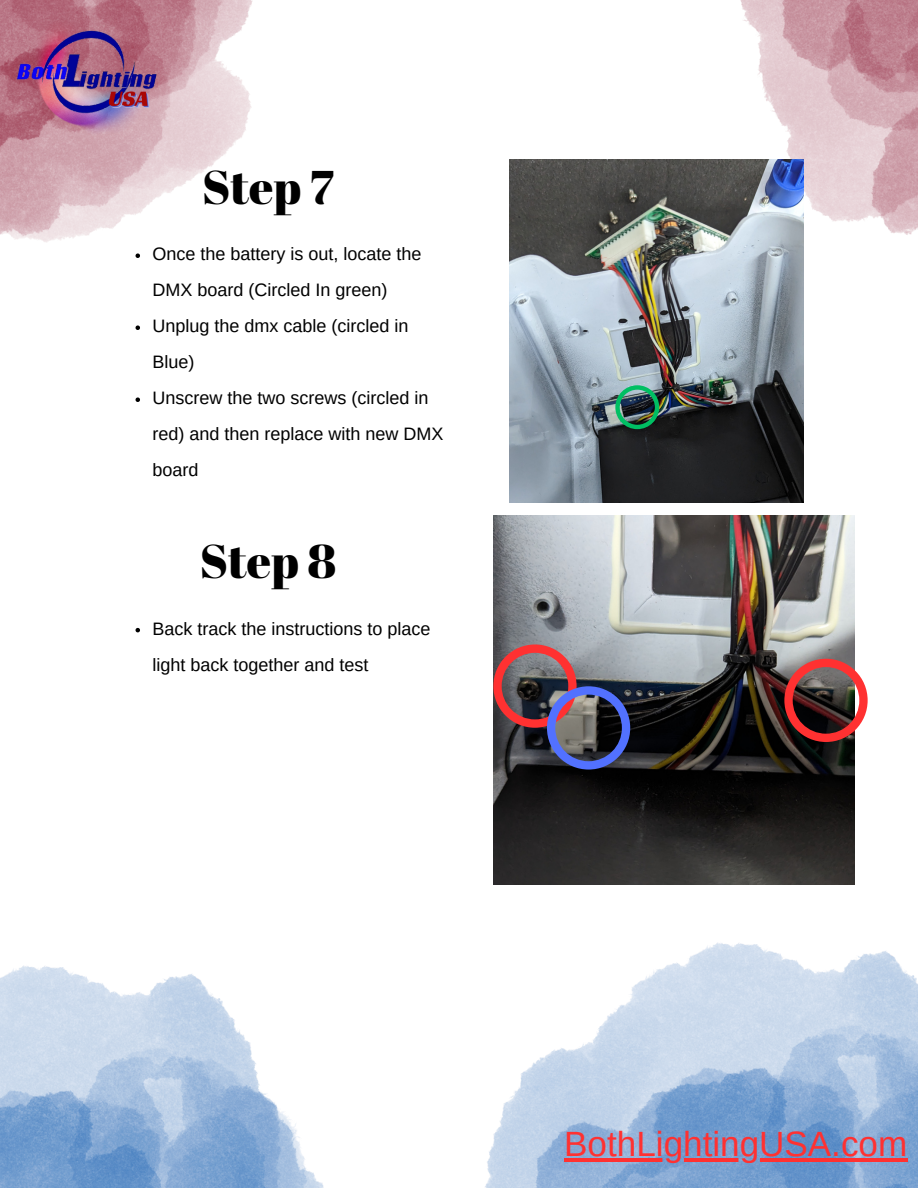
<style>
.page{position:relative;width:918px;height:1188px;background:#fff}
.page>*{position:absolute;margin:0;border:0;box-sizing:border-box;transform-origin:0 0}
.t1{font:47.25px "Abril Fatface";color:#000}
.t2{font:35.1px "Arimo";color:#ff3131}
.t3{font:18px/36px "Arimo";color:#000}
</style>
<div class="page">
<img style="left:0;top:965px;width:324px;height:223px">
<img style="left:485px;top:942px;width:433px;height:246px">
<img style="left:0;top:0;width:253px;height:242px">
<img style="left:0;top:0;width:168px;height:159px">
<img style="left:740px;top:0;width:178px;height:235px">
<img style="left:510px;top:159px;width:294px;height:343px">
<svg style="left:136px;top:253px;width:4px;height:5px"></svg>
<svg style="left:136px;top:325px;width:4px;height:5px"></svg>
<svg style="left:136px;top:397px;width:4px;height:5px"></svg>
<img style="left:493px;top:516px;width:361px;height:369px">
<hr style="left:564px;top:1158px;width:343px;height:4px;background:#ff3131">
<svg style="left:136px;top:628px;width:4px;height:4px"></svg>
<img style="left:589px;top:359px;width:70px;height:70px">
<svg style="left:784px;top:659px;width:84px;height:83px;background:#864846"></svg>
<svg style="left:493px;top:644px;width:137px;height:126px;background:#635365"></svg>
<p class="t1" style="left:202px;top:154px;width:133px">Step 7</p>
<p class="t3" style="left:153px;top:236px;width:270px">Once the battery is out, locate the<br>DMX board (Circled In green)</p>
<p class="t3" style="left:153px;top:308px;width:257px">Unplug the dmx cable (circled in<br>Blue)</p>
<p class="t3" style="left:153px;top:380px;width:292px">Unscrew the two screws (circled in red) and then replace with new DMX board</p>
<p class="t1" style="left:200px;top:528px;width:138px">Step 8</p>
<p class="t3" style="left:153px;top:610px;width:279px">Back track the instructions to place light back together and test</p>
<p class="t2" style="left:564px;top:1124px;width:345px">BothLightingUSA.com</p>
</div>
